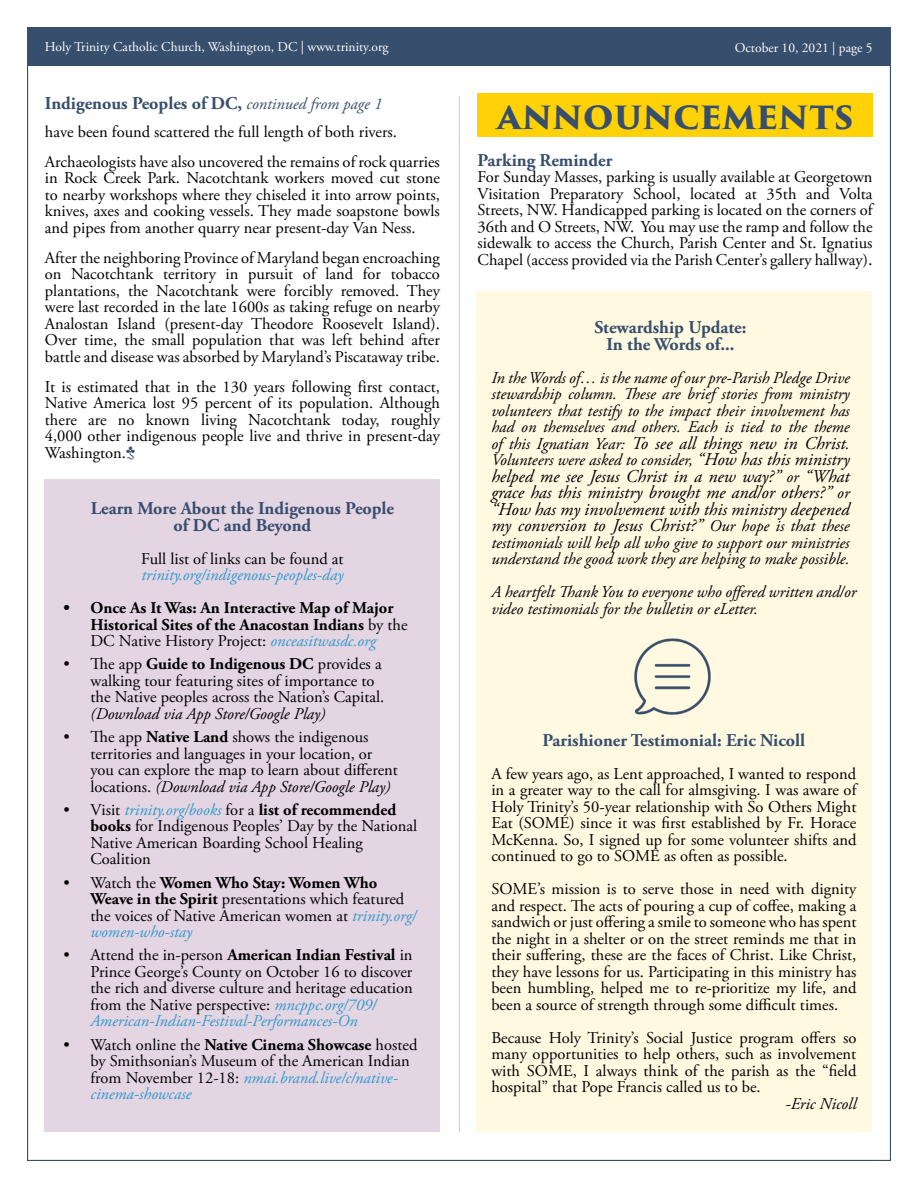
<style>
.page{position:relative;width:918px;height:1188px;background:#fff}
.page>*{position:absolute;margin:0;border:0;box-sizing:border-box;transform-origin:0 0}
.t1{font:700 36px "Trajan Pro 3";color:#374e6d}
.Main_Paragraph{font:italic 18px/16.5px "Adobe Garamond Pro";color:#000;text-align:justify}
.Main_Paragraph-2{font:700 18px/16.5px "Adobe Garamond Pro";color:#374e6d;text-align:center}
.Main_Paragraph-3{font:16.5px/16.5px "Adobe Garamond Pro";color:#000;text-align:justify}
.Main_Paragraph-4{font:italic 16.5px/16.5px "Adobe Garamond Pro";color:#000}
.t2{font:700 16.5px/16.5px "Adobe Garamond Pro";color:#000}
.Main_Paragraph-5{font:italic 16.5px/16.5px "Adobe Garamond Pro";color:#39c}
.t3{font:13.5px "Adobe Garamond Pro";color:#fff}
.s1{font-weight:400;font-style:italic;font-size:16.5px}
.s2{color:#374e6d}
.s3{font-style:normal;color:#000}
.s4{font-weight:400}
.s5{font-weight:400;font-style:italic;color:#39c}
.s6{font-weight:700}
.s7{font-style:italic}
.s8{font-style:italic;color:#39c}
.s9{font-size:18px}
.s10{font-size:16.5px}
</style>
<div class="page">
<div style="left:28px;top:27px;width:862px;height:39px;background:#374e6d"></div>
<hr style="left:459px;top:96px;width:1px;height:1036px;background:#ccc">
<div style="left:478px;top:93px;width:395px;height:44px;background:#ffd107"></div>
<div style="left:476px;top:291px;width:396px;height:841px;background:#fff9e1"></div>
<img style="left:634px;top:638px;width:77px;height:77px">
<div style="left:45px;top:480px;width:395px;height:652px;background:#e4d5e3"></div>
<p class="t3" style="left:45px;top:39px;width:345px">Holy Trinity Catholic Church, Washington, DC | www.trinity.org</p>
<p class="t3" style="left:735px;top:40px;width:139px">October 10, 2021 | page 5</p>
<p class="Main_Paragraph-2" style="left:45px;top:95px;width:339px">Indigenous Peoples of DC, <span class="s1">continued from page 1</span></p>
<p class="Main_Paragraph-3" style="left:45px;top:124px;width:354px">have been found scattered the full length of both rivers.</p>
<p class="Main_Paragraph-3" style="left:45px;top:154px;width:397px">Archaeologists have also uncovered the remains of rock quarries in Rock Creek Park. Nacotchtank workers moved cut stone to nearby workshops where they chiseled it into arrow points, knives, axes and cooking vessels. They made soapstone bowls and pipes from another quarry near present-day Van Ness.</p>
<p class="Main_Paragraph-3" style="left:45px;top:250px;width:397px">After the neighboring Province of Maryland began encroaching on Nacotchtank territory in pursuit of land for tobacco plantations, the Nacotchtank were forcibly removed. They were last recorded in the late 1600s as taking refuge on nearby Analostan Island (present-day Theodore Roosevelt Island).<br>Over time, the small population that was left behind after battle and disease was absorbed by Maryland’s Piscataway tribe.</p>
<p class="Main_Paragraph-3" style="left:45px;top:379px;width:397px">It is estimated that in the 130 years following first contact, Native America lost 95 percent of its population. Although there are no known living Nacotchtank today, roughly 4,000 other indigenous people live and thrive in present-day Washington.<span class="s2">3</span></p>
<p class="Main_Paragraph-2" style="left:91px;top:501px;width:305px">Learn More About the Indigenous People of DC and Beyond</p>
<p class="Main_Paragraph-5" style="left:141px;top:551px;width:204px"><span class="s3">Full list of links can be found at </span>trinity.org/indigenous-peoples-day</p>
<p class="t2" style="left:90px;top:600px;width:319px;text-indent:-27px">• Once As It Was: An Interactive Map of Major<br>Historical Sites of the Anacostan Indians <span class="s4">by the<br>DC Native History Project:</span> <span class="s5">onceasitwasdc.org</span></p>
<p class="Main_Paragraph-3" style="left:90px;top:657px;width:295px;text-align:left;text-indent:-27px">• The app <span class="s6">Guide to Indigenous DC</span> provides a walking tour featuring sites of importance to the Native peoples across the Nation’s Capital. <span class="s7">(Download via App Store/Google Play)</span></p>
<p class="Main_Paragraph-3" style="left:90px;top:729px;width:309px;text-align:left;text-indent:-27px">• The app <span class="s6">Native Land</span> shows the indigenous territories and languages in your location, or you can explore the map to learn about different locations. <span class="s7">(Download via App Store/Google Play)</span></p>
<p class="Main_Paragraph-3" style="left:90px;top:802px;width:328px;text-align:left;text-indent:-27px">• Visit <span class="s8">trinity.org/books</span> for a <span class="s6">list of recommended books</span> for Indigenous Peoples’ Day by the National Native American Boarding School Healing Coalition</p>
<p class="Main_Paragraph-3" style="left:90px;top:875px;width:327px;text-align:left;text-indent:-27px">• Watch the <span class="s6">Women Who Stay: Women Who Weave in the Spirit</span> presentations which featured the voices of Native American women at <span class="s8">trinity.org/ women-who-stay</span></p>
<p class="Main_Paragraph-3" style="left:90px;top:948px;width:324px;text-align:left;text-indent:-27px">• Attend the in-person <span class="s6">American Indian Festival</span> in Prince George’s County on October 16 to discover the rich and diverse culture and heritage education from the Native perspective: <span class="s8">mncppc.org/709/ American-Indian-Festival-Performances-On</span></p>
<p class="Main_Paragraph-3" style="left:90px;top:1037px;width:329px;text-align:left;text-indent:-27px">• Watch online the <span class="s6">Native Cinema Showcase</span> hosted by Smithsonian’s Museum of the American Indian from November 12-18: <span class="s8">nmai.brand.live/c/native&shy;cinema-showcase</span></p>
<p class="t1" style="left:497px;top:89px;width:358px">ANNOUNCEMENTS</p>
<p class="Main_Paragraph-2" style="left:478px;top:152px;width:136px">Parking Reminder</p>
<p class="Main_Paragraph-3" style="left:478px;top:169px;width:397px">For Sunday Masses, parking is usually available at Georgetown Visitation Preparatory School, located at 35th and Volta Streets, NW. Handicapped parking is located on the corners of 36th and O Streets, NW. You may use the ramp and follow the sidewalk to access the Church, Parish Center and St. Ignatius Chapel (access provided via the Parish Center’s gallery hallway)<span class="s9">.</span></p>
<p class="Main_Paragraph-2" style="left:595px;top:320px;width:153px">Stewardship Update:<br>In the Words of...</p>
<p class="Main_Paragraph-4" style="left:491px;top:370px;width:360px;text-align:justify">In the Words of… is the name of our pre-Parish Pledge Drive stewardship column. These are brief stories from ministry volunteers that testify to the impact their involvement has had on themselves and others. Each is tied to the theme</p>
<p class="Main_Paragraph" style="left:491px;top:436px;width:360px"><span class="s10">of this Ignatian Year:</span> To see all things new in Christ<span class="s10">.</span></p>
<p class="Main_Paragraph-4" style="left:491px;top:452px;width:360px">Volunteers were asked to consider, <span class="s9">“How has this ministry</span></p>
<p class="Main_Paragraph" style="left:491px;top:469px;width:360px">helped me see Jesus Christ in a new way?” <span class="s10">or</span> “What grace has this ministry brought me and/or others?” <span class="s10">or </span>“How has my involvement with this ministry deepened my conversion to Jesus Christ?” <span class="s10">Our hope is that these</span></p>
<p class="Main_Paragraph-4" style="left:491px;top:535px;width:360px">testimonials will help all who give to support our ministries understand the good work they are helping to make possible.</p>
<p class="Main_Paragraph-4" style="left:491px;top:584px;width:367px">A heartfelt Thank You to everyone who offered written and/or video testimonials for the bulletin or eLetter.</p>
<p class="Main_Paragraph-2" style="left:543px;top:732px;width:264px">Parishioner Testimonial: Eric Nicoll</p>
<p class="Main_Paragraph-3" style="left:491px;top:766px;width:367px">A few years ago, as Lent approached, I wanted to respond in a greater way to the call for almsgiving. I was aware of Holy Trinity’s 50-year relationship with So Others Might Eat (SOME) since it was first established by Fr. Horace McKenna. So, I signed up for some volunteer shifts and continued to go to SOME as often as possible.</p>
<p class="Main_Paragraph-3" style="left:491px;top:882px;width:367px">SOME’s mission is to serve those in need with dignity and respect. The acts of pouring a cup of coffee, making a sandwich or just offering a smile to someone who has spent the night in a shelter or on the street reminds me that in their suffering, these are the faces of Christ. Like Christ, they have lessons for us. Participating in this ministry has been humbling, helped me to re-prioritize my life, and been a source of strength through some difficult times.</p>
<p class="Main_Paragraph-3" style="left:491px;top:1030px;width:367px">Because Holy Trinity’s Social Justice program offers so many opportunities to help others, such as involvement with SOME, I always think of the parish as the “field hospital” that Pope Francis called us to be.</p>
<p class="Main_Paragraph-4" style="left:785px;top:1096px;width:73px">-Eric Nicoll</p>
</div>
